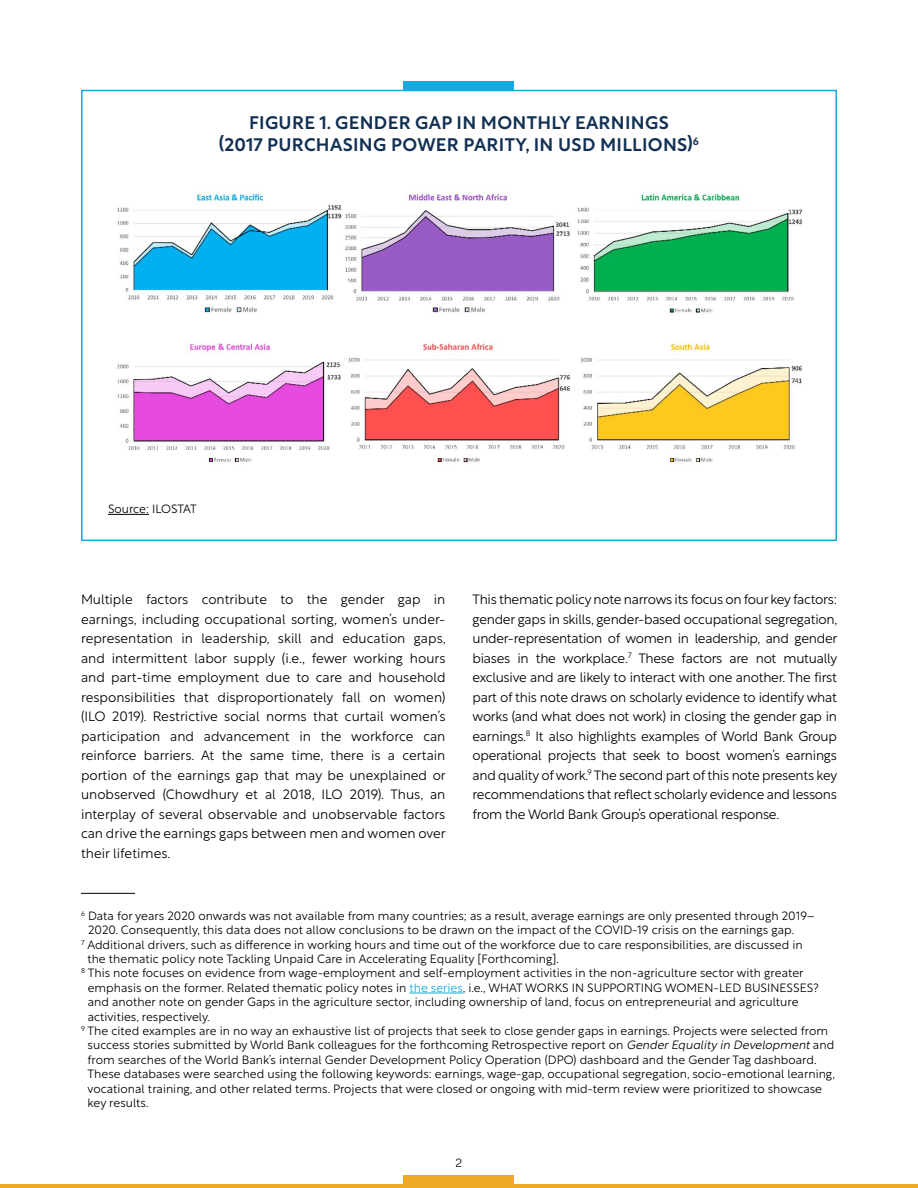
<style>
.page{position:relative;width:918px;height:1188px;background:#fff}
.page>*{position:absolute;margin:0;border:0;box-sizing:border-box;transform-origin:0 0}
.t1{font:500 18px/21.6px "Rustica";letter-spacing:.02em;color:#123053;text-align:center}
.t2{font:300 13.5px/19.5px "Rustica";letter-spacing:-.015em;color:#000;text-align:justify}
.t3{font:300 12px "Rustica";color:#000}
.t4{font:300 12px "Andes";color:#000}
.s1{color:#12aadf}
.s2{font-style:italic}
</style>
<div class="page">
<hr style="left:0;top:1184px;width:918px;height:4px;background:#f0a925">
<div style="left:404px;top:1175px;width:110px;height:9px;background:#f0a925"></div>
<div style="left:81px;top:90px;width:756px;height:451px;border:2px solid #12aadf"></div>
<div style="left:404px;top:81px;width:110px;height:9px;background:#12aadf"></div>
<hr style="left:108px;top:514px;width:41px;height:1px;background:#000">
<img style="left:117px;top:191px;width:686px;height:273px">
<hr style="left:81px;top:893px;width:54px;height:1px;background:#000">
<hr style="left:409px;top:993px;width:54px;height:1px;background:#12aadf">
<h1 class="t1" style="left:219px;top:110px;width:482px">FIGURE 1. GENDER GAP IN MONTHLY EARNINGS<br>(2017 PURCHASING POWER PARITY, IN USD MILLIONS)<sup>6</sup></h1>
<p class="t3" style="left:108px;top:499px;width:90px">Source: ILOSTAT</p>
<p class="t2" style="left:81px;top:588px;width:366px">Multiple factors contribute to the gender gap in earnings, including occupational sorting, women’s under&shy;representation in leadership, skill and education gaps, and intermittent labor supply (i.e., fewer working hours and part-time employment due to care and household responsibilities that disproportionately fall on women) (ILO 2019). Restrictive social norms that curtail women’s participation and advancement in the workforce can reinforce barriers. At the same time, there is a certain portion of the earnings gap that may be unexplained or unobserved (Chowdhury et al 2018, ILO 2019). Thus, an interplay of several observable and unobservable factors can drive the earnings gaps between men and women over their lifetimes.</p>
<p class="t2" style="left:472px;top:588px;width:366px">This thematic policy note narrows its focus on four key factors: gender gaps in skills, gender-based occupational segregation, under-representation of women in leadership, and gender biases in the workplace.<sup>7</sup> These factors are not mutually exclusive and are likely to interact with one another. The first part of this note draws on scholarly evidence to identify what works (and what does not work) in closing the gender gap in earnings.<sup>8</sup> It also highlights examples of World Bank Group operational projects that seek to boost women’s earnings and quality of work.<sup>9</sup> The second part of this note presents key recommendations that reflect scholarly evidence and lessons from the World Bank Group’s operational response.</p>
<p class="t3" style="left:81px;top:905px;width:735px"><sup>6</sup> Data for years 2020 onwards was not available from many countries; as a result, average earnings are only presented through 2019–</p>
<p class="t3" style="left:88px;top:920px;width:708px">2020. Consequently, this data does not allow conclusions to be drawn on the impact of the COVID-19 crisis on the earnings gap.</p>
<p class="t3" style="left:81px;top:934px;width:723px"><sup>7</sup> Additional drivers, such as difference in working hours and time out of the workforce due to care responsibilities, are discussed in</p>
<p class="t3" style="left:87px;top:948px;width:473px">the thematic policy note Tackling Unpaid Care in Accelerating Equality [Forthcoming].</p>
<p class="t3" style="left:81px;top:963px;width:724px"><sup>8</sup> This note focuses on evidence from wage-employment and self-employment activities in the non-agriculture sector with greater</p>
<p class="t3" style="left:88px;top:977px;width:732px">emphasis on the former. Related thematic policy notes in <span class="s1">the series</span>, i.e., WHAT WORKS IN SUPPORTING WOMEN-LED BUSINESSES?</p>
<p class="t3" style="left:88px;top:992px;width:712px">and another note on gender Gaps in the agriculture sector, including ownership of land, focus on entrepreneurial and agriculture</p>
<p class="t3" style="left:88px;top:1006px;width:124px">activities, respectively.</p>
<p class="t3" style="left:81px;top:1020px;width:749px"><sup>9</sup> The cited examples are in no way an exhaustive list of projects that seek to close gender gaps in earnings. Projects were selected from</p>
<p class="t3" style="left:88px;top:1035px;width:748px">success stories submitted by World Bank colleagues for the forthcoming Retrospective report on <span class="s2">Gender Equality in Development</span> and</p>
<p class="t3" style="left:88px;top:1049px;width:730px">from searches of the World Bank’s internal Gender Development Policy Operation (DPO) dashboard and the Gender Tag dashboard.</p>
<p class="t3" style="left:88px;top:1064px;width:749px">These databases were searched using the following keywords: earnings, wage-gap, occupational segregation, socio-emotional learning,</p>
<p class="t3" style="left:88px;top:1078px;width:736px">vocational training, and other related terms. Projects that were closed or ongoing with mid-term review were prioritized to showcase</p>
<p class="t3" style="left:88px;top:1092px;width:63px">key results.</p>
<p class="t4" style="left:456px;top:1155px;width:8px">2</p>
</div>
